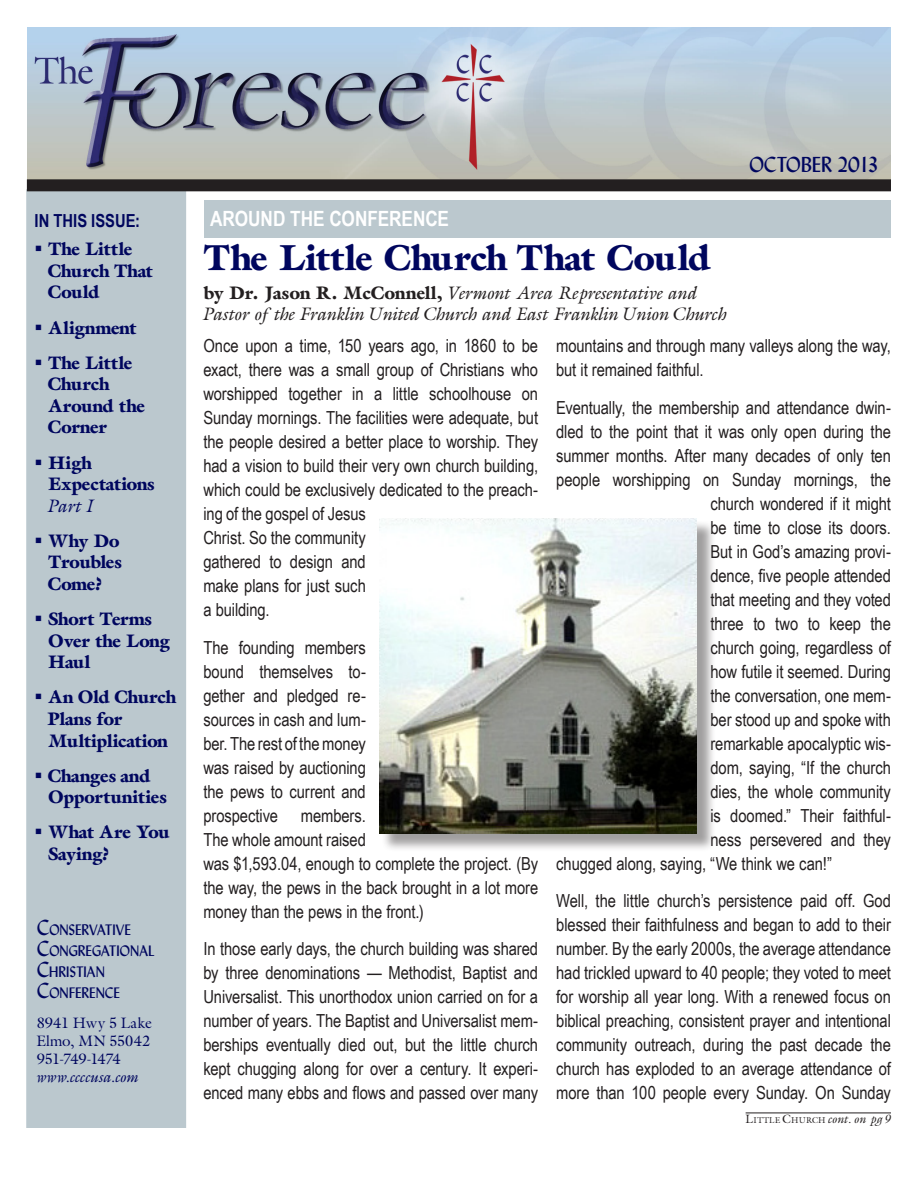
<style>
.page{position:relative;width:918px;height:1188px;background:#fff}
.page>*{position:absolute;margin:0;border:0;box-sizing:border-box;transform-origin:0 0}
.Headlines{font:700 36px "Acanthus Black S Si";letter-spacing:.005em;color:#00065e}
.Features{font:700 21px "Arial Narrow";color:#fff}
.t1{font:21px "Lydian";letter-spacing:-.015em;color:#00065e}
.Body_Text{font:18px/24px "Arial Narrow";letter-spacing:-.005em;color:#231f20}
.t2{font:18px/21.6px "Acanthus Black S Si";letter-spacing:-.005em;color:#00065e}
.By_LIne{font:italic 18px/21.6px "Acanthus S Si";color:#231f20}
.t3{font:700 18px "Arial Narrow";color:#00065e}
.t4{font:15px/18px "Acanthus S Si";color:#00065e}
.t5{font:14.7px/21px "Lydian";letter-spacing:-.005em;color:#00065e}
.Cont_Page_to{font:8.4px "Acanthus S Si";letter-spacing:.05em;color:#231f20}
.s1{font-family:"Acanthus S Si";font-style:italic}
.s2{font-size:21px}
.s3{font-style:italic}
.s4{font-family:"Acanthus Black S Si";font-weight:700;font-style:normal}
.s5{font-size:12px}
.s6{font-style:italic;font-size:12px}
</style>
<div class="page">
<img style="left:27px;top:27px;width:864px;height:152px">
<div style="left:26px;top:189px;width:160px;height:939px;background:#bbc8ce;border:2px solid #bbc8ce"></div>
<div style="left:27px;top:179px;width:864px;height:12px;background:#231f20"></div>
<div style="left:205px;top:200px;width:686px;height:38px;background:#bbc8ce"></div>
<hr style="left:746px;top:1113px;width:145px;height:1px;background:#231f20">
<div style="left:382px;top:521px;width:334px;height:332px;background:#231f20;opacity:.43"></div>
<img style="left:379px;top:518px;width:318px;height:316px">
<p class="t3" style="left:35px;top:207px;width:107px">IN THIS ISSUE:</p>
<p class="t2" style="left:48px;top:239px;width:107px">The Little<br>Church That<br>Could</p>
<p class="t2" style="left:48px;top:317px;width:90px">Alignment</p>
<p class="t2" style="left:48px;top:352px;width:99px">The Little<br>Church<br>Around the<br>Corner</p>
<p class="t2" style="left:48px;top:452px;width:108px">High<br>Expectations<br><span class="s1">Part I</span></p>
<p class="t2" style="left:48px;top:530px;width:75px">Why Do<br>Troubles<br>Come?</p>
<p class="t2" style="left:48px;top:608px;width:124px">Short Terms<br>Over the Long<br>Haul</p>
<p class="t2" style="left:48px;top:687px;width:130px">An Old Church<br>Plans for<br>Multiplication</p>
<p class="t2" style="left:48px;top:765px;width:120px">Changes and<br>Opportunities</p>
<p class="t2" style="left:48px;top:822px;width:123px">What Are You<br>Saying?</p>
<p class="t5" style="left:37px;top:920px;width:119px"><span class="s2">C</span>ONSERVATIVE<br><span class="s2">C</span>ONGREGATIONAL<br><span class="s2">C</span>HRISTIAN<br><span class="s2">C</span>ONFERENCE</p>
<p class="t4" style="left:37px;top:1014px;width:116px">8941 Hwy 5 Lake<br>Elmo, MN 55042<br>951-749-1474 <span class="s3">www.ccccusa.com</span></p>
<p class="Features" style="left:210px;top:203px;width:241px">AROUND THE CONFERENCE</p>
<p class="Headlines" style="left:203px;top:236px;width:509px">The Little Church That Could</p>
<p class="By_LIne" style="left:203px;top:282px;width:525px"><span class="s4">by Dr. Jason R. McConnell,</span> Vermont Area Representative and<br>Pastor of the Franklin United Church and East Franklin Union Church</p>
<p class="t1" style="left:749px;top:153px;width:131px">OCTOBER 2013</p>
<p class="Body_Text" style="left:203px;top:333px;width:336px">Once upon a time, 150 years ago, in 1860 to be exact, there was a small group of Christians who worshipped together in a little schoolhouse on Sunday mornings. The facilities were adequate, but the people desired a better place to worship. They had a vision to build their very own church building, which could be exclusively dedicated to the preach&shy;ing of the gospel of Jesus<br>Christ. So the community<br>gathered to design and<br>make plans for just such<br>a building.</p>
<p class="Body_Text" style="left:203px;top:635px;width:164px;text-align:justify">The founding members bound themselves to&shy;gether and pledged re&shy;sources in cash and lum&shy;ber. The rest of the money was raised by auctioning the pews to current and prospective</p>
<p class="Body_Text" style="left:203px;top:803px;width:336px;text-indent:97px">members.<br>The whole amount raised<br>was $1,593.04, enough to complete the project. (By the way, the pews in the back brought in a lot more money than the pews in the front.)</p>
<p class="Body_Text" style="left:203px;top:936px;width:336px;text-align:justify">In those early days, the church building was shared by three denominations — Methodist, Baptist and Universalist. This unorthodox union carried on for a number of years. The Baptist and Universalist mem&shy;berships eventually died out, but the little church kept chugging along for over a century. It experi&shy;enced many ebbs and flows and passed over many</p>
<p class="Body_Text" style="left:556px;top:333px;width:336px">mountains and through many valleys along the way, but it remained faithful.</p>
<p class="Body_Text" style="left:556px;top:395px;width:336px">Eventually, the membership and attendance dwin-</p>
<p class="Body_Text" style="left:556px;top:419px;width:336px">dled to the point that it was only open during the</p>
<p class="Body_Text" style="left:556px;top:443px;width:336px">summer months. After many decades of only ten</p>
<p class="Body_Text" style="left:556px;top:467px;width:336px">people worshipping on Sunday mornings, the</p>
<p class="Body_Text" style="left:710px;top:491px;width:182px">church wondered if it might</p>
<p class="Body_Text" style="left:710px;top:515px;width:182px">be time to close its doors.</p>
<p class="Body_Text" style="left:710px;top:539px;width:182px">But in God’s amazing provi-</p>
<p class="Body_Text" style="left:710px;top:563px;width:182px">dence, five people attended</p>
<p class="Body_Text" style="left:710px;top:587px;width:182px">that meeting and they voted</p>
<p class="Body_Text" style="left:710px;top:611px;width:182px">three to two to keep the</p>
<p class="Body_Text" style="left:710px;top:635px;width:182px">church going, regardless of</p>
<p class="Body_Text" style="left:710px;top:659px;width:182px">how futile it seemed. During</p>
<p class="Body_Text" style="left:710px;top:683px;width:182px">the conversation, one mem-</p>
<p class="Body_Text" style="left:710px;top:707px;width:182px">ber stood up and spoke with</p>
<p class="Body_Text" style="left:710px;top:731px;width:182px">remarkable apocalyptic wis-</p>
<p class="Body_Text" style="left:710px;top:755px;width:182px">dom, saying, “If the church</p>
<p class="Body_Text" style="left:710px;top:779px;width:182px">dies, the whole community</p>
<p class="Body_Text" style="left:710px;top:803px;width:182px">is doomed.” Their faithful-</p>
<p class="Body_Text" style="left:710px;top:827px;width:182px">ness persevered and they</p>
<p class="Body_Text" style="left:556px;top:851px;width:277px">chugged along, saying, “We think we can!”</p>
<p class="Body_Text" style="left:556px;top:888px;width:336px;text-align:justify">Well, the little church’s persistence paid off. God blessed their faithfulness and began to add to their number. By the early 2000s, the average attendance had trickled upward to 40 people; they voted to meet for worship all year long. With a renewed focus on biblical preaching, consistent prayer and intentional community outreach, during the past decade the church has exploded to an average attendance of more than 100 people every Sunday. On Sunday</p>
<p class="Cont_Page_to" style="left:746px;top:1115px;width:147px"><span class="s5">L</span>ITTLE <span class="s5">C</span>HURCH <span class="s6">cont. on pg 9</span></p>
</div>
